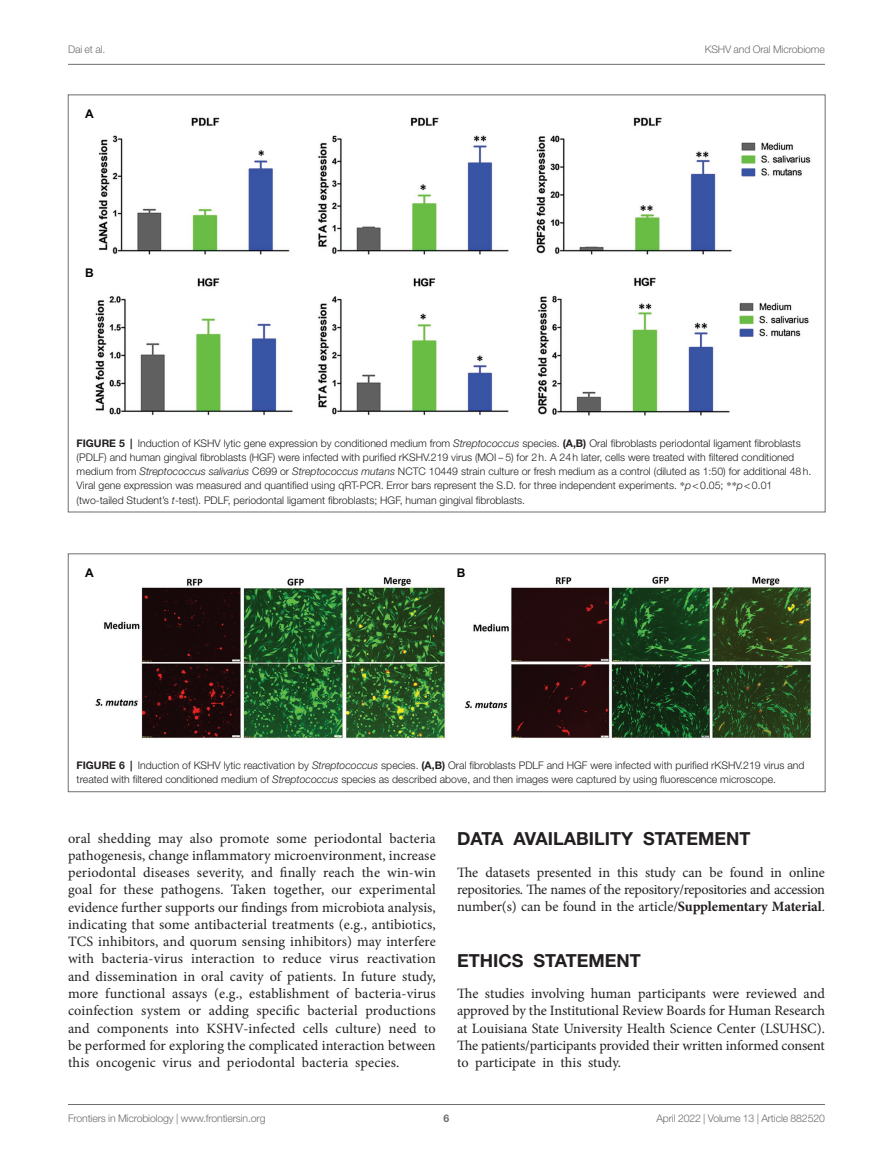
<style>
.page{position:relative;width:893px;height:1170px;background:#fff}
.page>*{position:absolute;margin:0;border:0;box-sizing:border-box;transform-origin:0 0}
.HEAD_1{font:700 18px "Helvetica Neue LT Std";color:#231f20}
.TEXT{font:14.25px/17.2px "Minion Pro";letter-spacing:.01em;color:#231f20;text-align:justify}
.TEXT_FLUSH{font:14.25px/17.2px "Minion Pro";letter-spacing:-.01em;color:#231f20;text-align:justify}
.t1{font:700 12px "Arial";color:#040503}
.FIG_LEG{font:300 10.5px/14.2px "Helvetica Neue LT Std";color:#231f20}
.t2{font:300 10.5px "Helvetica Neue LT Std";letter-spacing:-.015em;color:#6c6d70}
.t3{font:700 10.5px "Helvetica Neue LT Std";color:#6c6d70}
.s1{font-weight:700}
.s2{font-style:italic}
.s3{font-family:"STIX General";font-weight:400}
</style>
<div class="page">
<hr style="left:68px;top:64px;width:757px;height:1px;background:#6c6d70">
<hr style="left:68px;top:1104px;width:757px;height:1px;background:#6c6d70">
<img style="left:95px;top:117px;width:716px;height:299px">
<img style="left:95px;top:576px;width:717px;height:163px">
<div style="left:68px;top:553px;width:757px;height:238px;border:1px solid #6c6d70"></div>
<p class="t2" style="left:68px;top:42px;width:39px">Dai et al.</p>
<p class="t2" style="left:705px;top:42px;width:122px">KSHV and Oral Microbiome</p>
<p class="t1" style="left:85px;top:105px;width:10px">A</p>
<p class="t1" style="left:85px;top:264px;width:10px">B</p>
<p class="FIG_LEG" style="left:77px;top:435px;width:736px"><span class="s1">FIGURE 5 |</span> Induction of KSHV lytic gene expression by conditioned medium from <span class="s2">Streptococcus</span> species. <span class="s1">(A,B)</span> Oral fibroblasts periodontal ligament fibroblasts (PDLF) and human gingival fibroblasts (HGF) were infected with purified rKSHV.219 virus (MOI~5) for 2h. A 24h later, cells were treated with filtered conditioned medium from <span class="s2">Streptococcus salivarius</span> C699 or <span class="s2">Streptococcus mutans</span> NCTC 10449 strain culture or fresh medium as a control (diluted as 1:50) for additional 48h.<br>Viral gene expression was measured and quantified using qRT-PCR. Error bars represent the S.D. for three independent experiments. <span class="s3">*</span><span class="s2">p</span>&lt;0.05; <span class="s3">**</span><span class="s2">p</span>&lt;0.01 (two-tailed Student’s <span class="s2">t</span>-test). PDLF, periodontal ligament fibroblasts; HGF, human gingival fibroblasts.</p>
<p class="t1" style="left:85px;top:564px;width:10px">A</p>
<p class="t1" style="left:457px;top:564px;width:10px">B</p>
<p class="FIG_LEG" style="left:77px;top:758px;width:729px"><span class="s1">FIGURE 6 |</span> Induction of KSHV lytic reactivation by <span class="s2">Streptococcus</span> species. <span class="s1">(A,B)</span> Oral fibroblasts PDLF and HGF were infected with purified rKSHV.219 virus and treated with filtered conditioned medium of <span class="s2">Streptococcus</span> species as described above, and then images were captured by using fluorescence microscope.</p>
<p class="TEXT" style="left:68px;top:829px;width:369px">oral shedding may also promote some periodontal bacteria pathogenesis, change inflammatory microenvironment, increase periodontal diseases severity, and finally reach the win-win goal for these pathogens. Taken together, our experimental evidence further supports our findings from microbiota analysis, indicating that some antibacterial treatments (e.g., antibiotics, TCS inhibitors, and quorum sensing inhibitors) may interfere with bacteria-virus interaction to reduce virus reactivation and dissemination in oral cavity of patients. In future study, more functional assays (e.g., establishment of bacteria-virus coinfection system or adding specific bacterial productions and components into KSHV-infected cells culture) need to be performed for exploring the complicated interaction between this oncogenic virus and periodontal bacteria species.</p>
<p class="HEAD_1" style="left:457px;top:827px;width:295px">DATA AVAILABILITY STATEMENT</p>
<p class="TEXT_FLUSH" style="left:457px;top:863px;width:369px">The datasets presented in this study can be found in online repositories. The names of the repository/repositories and accession number(s) can be found in the article/<span class="s1">Supplementary Material</span>.</p>
<p class="HEAD_1" style="left:457px;top:949px;width:185px">ETHICS STATEMENT</p>
<p class="TEXT_FLUSH" style="left:457px;top:985px;width:369px">The studies involving human participants were reviewed and approved by the Institutional Review Boards for Human Research at Louisiana State University Health Science Center (LSUHSC).<br>The patients/participants provided their written informed consent to participate in this study.</p>
<p class="t2" style="left:68px;top:1111px;width:199px">Frontiers in Microbiology | www.frontiersin.org</p>
<p class="t3" style="left:444px;top:1111px;width:7px">6</p>
<p class="t2" style="left:656px;top:1111px;width:170px">April 2022 | Volume 13 | Article 882520</p>
</div>
